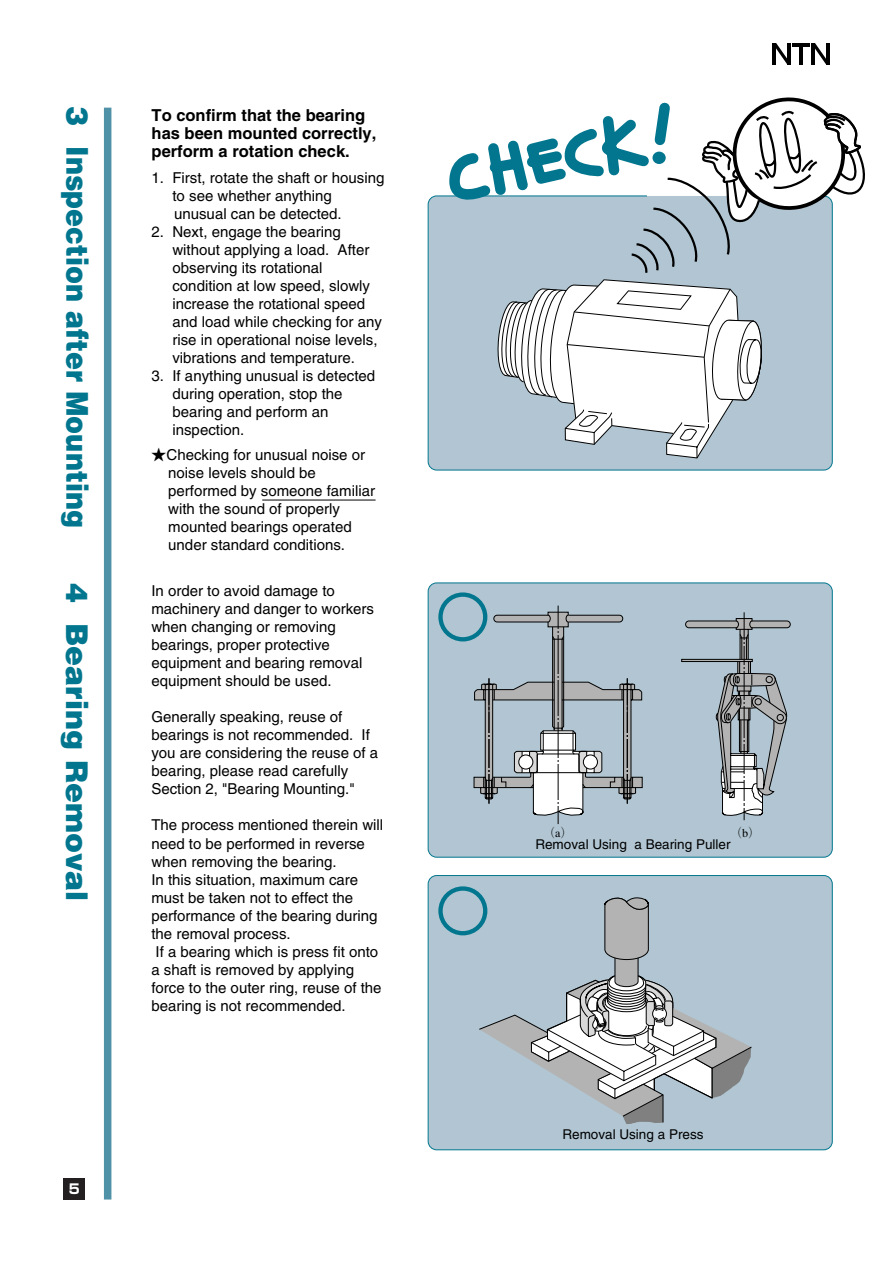
<style>
.page{position:relative;width:893px;height:1262px;background:#fff}
.page>*{position:absolute;margin:0;border:0;box-sizing:border-box;transform-origin:0 0}
.t1{font:900 30px "Helvetica";color:#01768e}
.t2{font:700 16.5px/18px "Helvetica";color:#000}
.t3{font:15px/18px "Helvetica";color:#000}
.t4{font:13.5px "Helvetica";color:#000}
.t5{font:700 13.5px "Shin Go";color:#fff}
.t6{font:300 12px "Ryumin";color:#000}
.s1{font-family:"Shin Go";font-weight:500}
</style>
<div class="page">
<div style="left:428px;top:195px;width:404px;height:275px;background:#b1c6d2;border:1px solid #01768e;border-radius:9px"></div>
<div style="left:428px;top:582px;width:404px;height:275px;background:#b1c6d2;border:1px solid #01768e;border-radius:9px"></div>
<div style="left:428px;top:875px;width:404px;height:275px;background:#b1c6d2;border:1px solid #01768e;border-radius:9px"></div>
<div style="left:104px;top:108px;width:7px;height:1091px;background:#4f92a7"></div>
<hr style="left:262px;top:499px;width:113px;height:1px;background:#000">
<svg style="left:436px;top:592px;width:355px;height:532px"></svg>
<div style="left:64px;top:1178px;width:21px;height:21px;background:#231f20"></div>
<svg style="left:444px;top:43px;width:421px;height:416px"></svg>
<hr style="left:799px;top:45px;width:3px;height:19px;background:#000">
<hr style="left:792px;top:43px;width:17px;height:3px;background:#000">
<h1 class="t1" style="left:88px;top:106px;width:423px;rotate:90deg">3 Inspection after Mounting</h1>
<h1 class="t1" style="left:88px;top:583px;width:320px;rotate:90deg">4 Bearing Removal</h1>
<p class="t2" style="left:152px;top:108px;width:226px">To confirm that the bearing has been mounted correctly, perform a rotation check.</p>
<p class="t3" style="left:172px;top:170px;width:213px;text-indent:-21px">1. First, rotate the shaft or housing to see whether anything unusual can be detected.</p>
<p class="t3" style="left:172px;top:224px;width:211px;text-indent:-21px">2. Next, engage the bearing without applying a load. After observing its rotational condition at low speed, slowly increase the rotational speed and load while checking for any rise in operational noise levels, vibrations and temperature.</p>
<p class="t3" style="left:172px;top:368px;width:204px;text-indent:-21px">3. If anything unusual is detected during operation, stop the bearing and perform an inspection.</p>
<p class="t3" style="left:168px;top:447px;width:208px;text-indent:-17px"><span class="s1">★</span>Checking for unusual noise or noise levels should be performed by someone familiar with the sound of properly mounted bearings operated under standard conditions.</p>
<p class="t3" style="left:151px;top:583px;width:224px">In order to avoid damage to machinery and danger to workers when changing or removing bearings, proper protective equipment and bearing removal equipment should be used.</p>
<p class="t3" style="left:151px;top:709px;width:228px">Generally speaking, reuse of bearings is not recommended. If you are considering the reuse of a bearing, please read carefully<br>Section 2, "Bearing Mounting."</p>
<p class="t3" style="left:151px;top:817px;width:233px">The process mentioned therein will need to be performed in reverse when removing the bearing.<br>In this situation, maximum care must be taken not to effect the performance of the bearing during the removal process.<br>If a bearing which is press fit onto a shaft is removed by applying force to the outer ring, reuse of the bearing is not recommended.</p>
<p class="t5" style="left:69px;top:1183px;width:13px">5</p>
<p class="t6" style="left:543px;top:828px;width:31px">（a）</p>
<p class="t6" style="left:730px;top:828px;width:31px">（b）</p>
<p class="t4" style="left:535px;top:839px;width:197px">Removal Using a Bearing Puller</p>
<p class="t4" style="left:562px;top:1129px;width:143px">Removal Using a Press</p>
</div>
